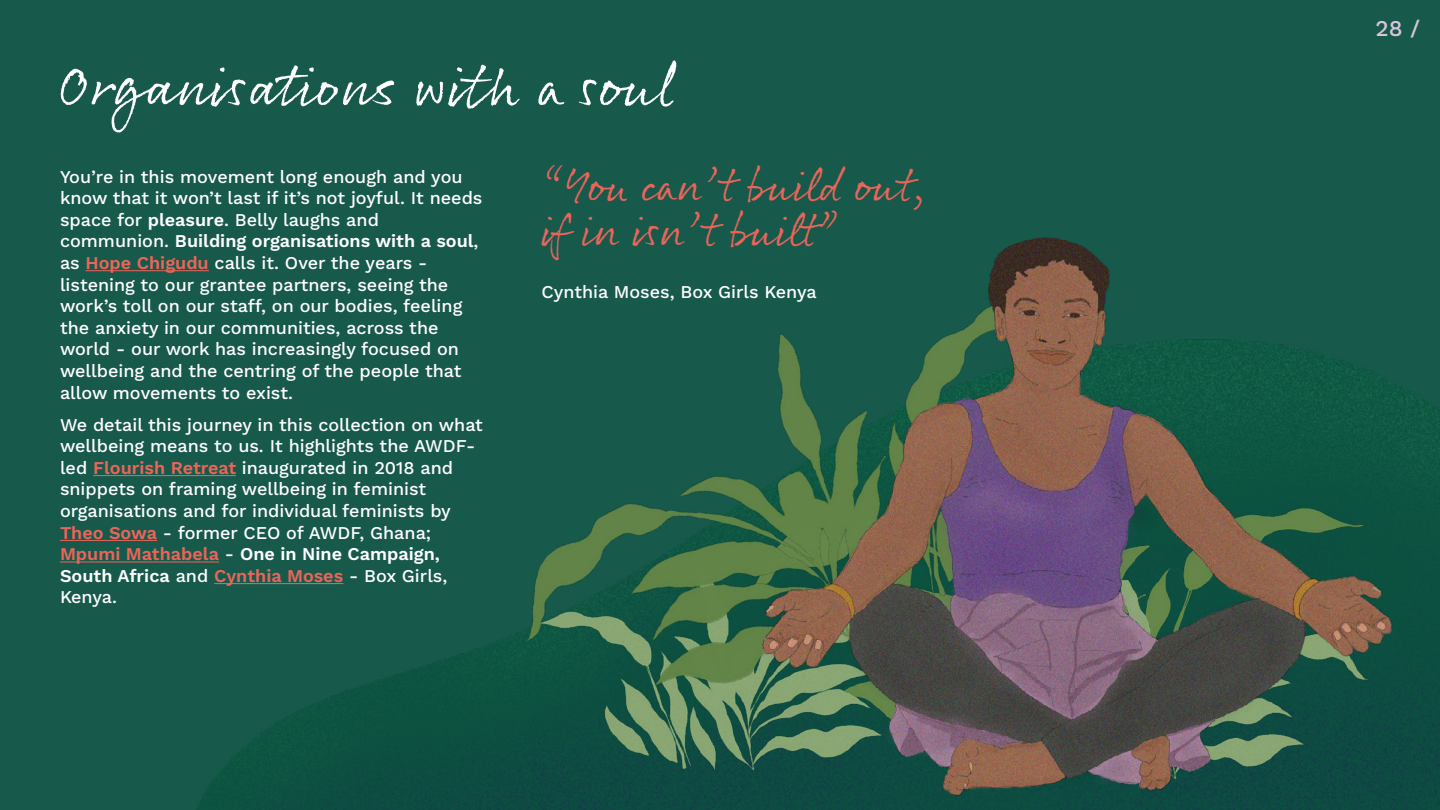
<style>
.page{position:relative;width:1440px;height:810px;background:#17594b}
.page>*{position:absolute;margin:0;border:0;box-sizing:border-box;transform-origin:0 0}
.t1{font:60px "Rollerscript Rough";color:#fff}
.t2{font:45px/45px "Rollerscript Rough";color:#ec6559}
.t3{font:500 22.5px "Work Sans";color:#d8c7dc}
.t4{font:500 18px/21.6px "Work Sans";color:#fff}
.s1{font-weight:600}
.s2{font-weight:600;color:#ec6559}
</style>
<div class="page">
<img style="left:189px;top:271px;width:1251px;height:539px">
<img style="left:1423px;top:427px;width:17px;height:334px">
<img style="left:400px;top:271px;width:322px;height:539px">
<img style="left:722px;top:237px;width:701px;height:573px">
<hr style="left:86px;top:270px;width:123px;height:1px;background:#ec6559">
<hr style="left:93px;top:475px;width:143px;height:1px;background:#ec6559">
<hr style="left:60px;top:540px;width:97px;height:1px;background:#ec6559">
<hr style="left:60px;top:562px;width:159px;height:1px;background:#ec6559">
<hr style="left:214px;top:583px;width:129px;height:1px;background:#ec6559">
<h1 class="t1" style="left:60px;top:48px;width:617px">Organisations with a soul</h1>
<p class="t4" style="left:60px;top:165px;width:424px">You’re in this movement long enough and you know that it won’t last if it’s not joyful. It needs space for <span class="s1">pleasure</span>. Belly laughs and communion. <span class="s1">Building organisations with a soul</span>, as <span class="s2">Hope Chigudu</span> calls it. Over the years - listening to our grantee partners, seeing the work’s toll on our staff, on our bodies, feeling the anxiety in our communities, across the world - our work has increasingly focused on wellbeing and the centring of the people that allow movements to exist.</p>
<p class="t4" style="left:60px;top:413px;width:424px">We detail this journey in this collection on what wellbeing means to us. It highlights the AWDF&shy;led <span class="s2">Flourish Retreat</span> inaugurated in 2018 and snippets on framing wellbeing in feminist organisations and for individual feminists by <span class="s2">Theo Sowa</span> - former CEO of AWDF, Ghana; <span class="s2">Mpumi Mathabela</span> - <span class="s1">One in Nine Campaign, South Africa</span> and <span class="s2">Cynthia Moses</span> - Box Girls, Kenya.</p>
<h2 class="t2" style="left:542px;top:161px;width:388px">“You can’t build out, if in isn’t built”</h2>
<p class="t4" style="left:542px;top:280px;width:277px">Cynthia Moses, Box Girls Kenya</p>
<p class="t3" style="left:1376px;top:11px;width:46px">28 /</p>
</div>
